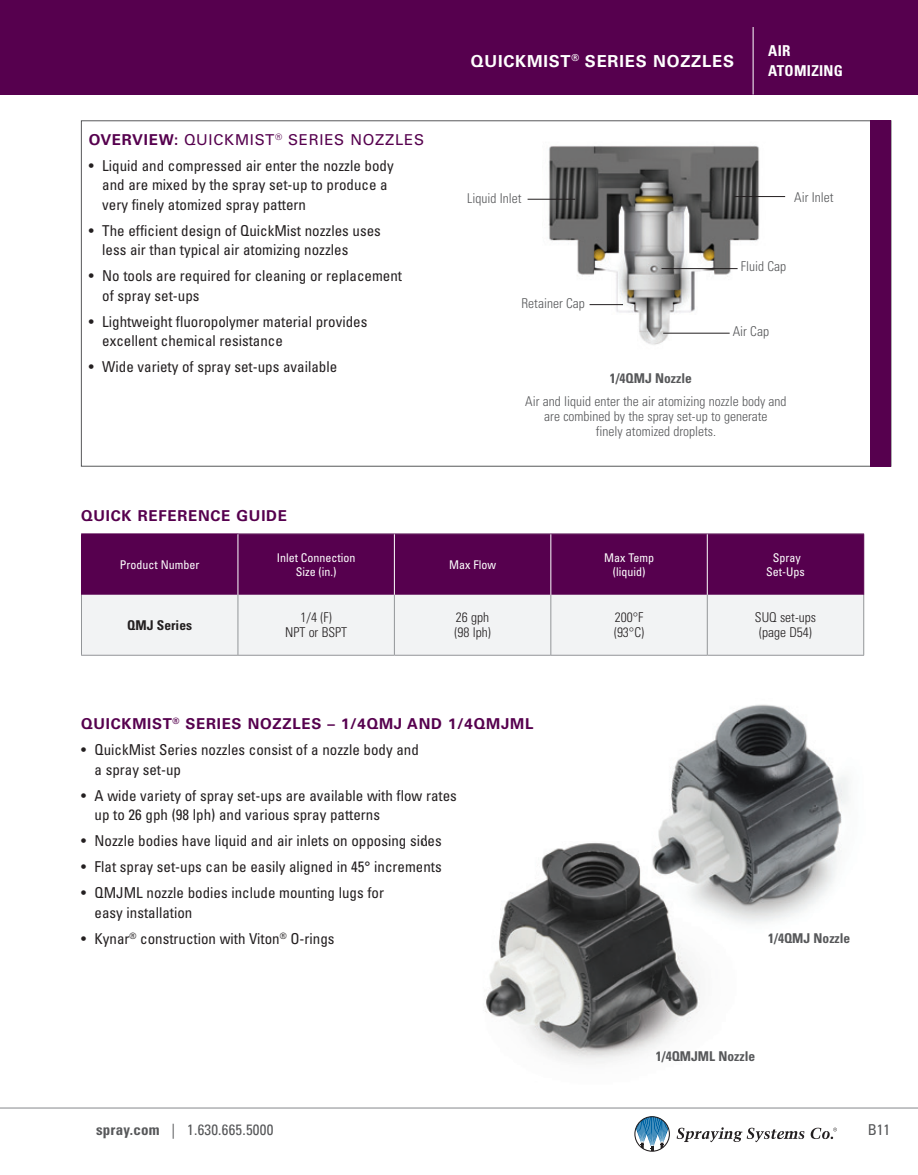
<style>
.page{position:relative;width:918px;height:1175px;background:#fff}
.page>*{position:absolute;margin:0;border:0;box-sizing:border-box;transform-origin:0 0}
.Page_Title{font:700 16.5px "Univers LT Std";letter-spacing:.05em;color:#fff}
.overview_bullets{font:condensed 15px/19.5px "Univers LT Std";color:#231f20}
.subhead{font:700 15px "Univers LT Std";letter-spacing:.05em;color:#56004e}
.subhead-2{font:15px "Univers LT Std";letter-spacing:.05em;color:#56004e}
.body{font:condensed 15px "Univers LT Std";letter-spacing:.015em;color:#57585a}
.t1{font:700 condensed 15px/19.5px "Univers LT Std";letter-spacing:.02em;color:#fff}
.gray_caption{font:300 condensed 13.5px/15px "Univers LT Std";color:#57585a;text-align:center}
.Quick_Ref_chart_body{font:300 condensed 13.5px/15px "Univers LT Std";color:#231f20;text-align:center}
.product_number{font:700 condensed 13.5px "Univers LT Std";color:#57585a}
.Quick_Ref_chart_body-2{font:700 condensed 13.5px "Univers LT Std";color:#231f20}
.t2{font:condensed 12px/13.5px "Univers LT Std";color:#fff;text-align:center}
.s1{font-weight:700}
</style>
<div class="page">
<div style="left:870px;top:121px;width:21px;height:346px;background:#56004e"></div>
<img style="left:543px;top:145px;width:223px;height:200px">
<div style="left:82px;top:534px;width:781px;height:61px;background:#56004e"></div>
<div style="left:82px;top:595px;width:781px;height:60px;background:#f2f3f4"></div>
<hr style="left:238px;top:533px;width:156px;height:1px;background:#6c2f68">
<hr style="left:394px;top:533px;width:157px;height:1px;background:#6c2f68">
<hr style="left:551px;top:533px;width:156px;height:1px;background:#6c2f68">
<hr style="left:707px;top:533px;width:157px;height:1px;background:#6c2f68">
<hr style="left:863px;top:534px;width:1px;height:61px;background:#56004e">
<hr style="left:81px;top:533px;width:157px;height:1px;background:#56004e">
<hr style="left:81px;top:534px;width:1px;height:61px;background:#56004e">
<hr style="left:238px;top:534px;width:1px;height:61px;background:#fff">
<hr style="left:394px;top:534px;width:1px;height:61px;background:#fff">
<hr style="left:550px;top:534px;width:1px;height:61px;background:#fff">
<hr style="left:707px;top:534px;width:1px;height:61px;background:#fff">
<hr style="left:81px;top:595px;width:1px;height:60px;background:#939598">
<hr style="left:238px;top:595px;width:1px;height:60px;background:#939598">
<hr style="left:394px;top:595px;width:1px;height:60px;background:#939598">
<hr style="left:550px;top:595px;width:1px;height:60px;background:#939598">
<hr style="left:707px;top:595px;width:1px;height:60px;background:#939598">
<hr style="left:863px;top:595px;width:1px;height:60px;background:#939598">
<hr style="left:81px;top:655px;width:157px;height:1px;background:#939598">
<hr style="left:238px;top:655px;width:156px;height:1px;background:#939598">
<hr style="left:394px;top:655px;width:157px;height:1px;background:#939598">
<hr style="left:551px;top:655px;width:156px;height:1px;background:#939598">
<hr style="left:707px;top:655px;width:157px;height:1px;background:#939598">
<hr style="left:528px;top:199px;width:47px;height:1px;background:#231f20">
<hr style="left:734px;top:196px;width:51px;height:1px;background:#231f20">
<hr style="left:590px;top:304px;width:33px;height:1px;background:#231f20">
<hr style="left:662px;top:268px;width:76px;height:1px;background:#231f20">
<hr style="left:663px;top:333px;width:67px;height:1px;background:#231f20">
<img style="left:658px;top:704px;width:191px;height:219px">
<img style="left:423px;top:841px;width:331px;height:268px">
<img style="left:486px;top:843px;width:212px;height:204px">
<hr style="left:0;top:1107px;width:918px;height:1px;background:#939598">
<svg style="left:634px;top:1116px;width:36px;height:35px"></svg>
<svg style="left:677px;top:1127px;width:127px;height:15px"></svg>
<svg style="left:811px;top:1127px;width:26px;height:12px"></svg>
<div style="left:0;top:0;width:918px;height:94px;background:#56004e"></div>
<hr style="left:753px;top:27px;width:1px;height:67px;background:#fff">
<p class="subhead-2" style="left:89px;top:130px;width:337px"><span class="s1">OVERVIEW:</span> QUICKMIST<sup>®</sup> SERIES NOZZLES</p>
<p class="overview_bullets" style="left:102px;top:155px;width:293px;text-indent:-14px">• Liquid and compressed air enter the nozzle body and are mixed by the spray set-up to produce a very finely atomized spray pattern</p>
<p class="overview_bullets" style="left:102px;top:220px;width:280px;text-indent:-14px">• The efficient design of QuickMist nozzles uses less air than typical air atomizing nozzles</p>
<p class="overview_bullets" style="left:102px;top:266px;width:301px;text-indent:-14px">• No tools are required for cleaning or replacement of spray set-ups</p>
<p class="overview_bullets" style="left:102px;top:311px;width:267px;text-indent:-14px">• Lightweight fluoropolymer material provides excellent chemical resistance</p>
<p class="overview_bullets" style="left:89px;top:357px;width:250px">• Wide variety of spray set-ups available</p>
<p class="Page_Title" style="left:471px;top:51px;width:265px">QUICKMIST<sup>®</sup> SERIES NOZZLES</p>
<p class="t1" style="left:768px;top:41px;width:76px">AIR<br>ATOMIZING</p>
<p class="gray_caption" style="left:467px;top:191px;width:56px">Liquid Inlet</p>
<p class="gray_caption" style="left:522px;top:295px;width:65px">Retainer Cap</p>
<p class="gray_caption" style="left:794px;top:190px;width:41px">Air Inlet</p>
<p class="gray_caption" style="left:741px;top:259px;width:47px">Fluid Cap</p>
<p class="gray_caption" style="left:733px;top:323px;width:38px">Air Cap</p>
<p class="product_number" style="left:610px;top:370px;width:84px">1/4QMJ Nozzle</p>
<p class="gray_caption" style="left:525px;top:394px;width:263px">Air and liquid enter the air atomizing nozzle body and are combined by the spray set-up to generate<br>finely atomized droplets.</p>
<p class="subhead" style="left:81px;top:507px;width:207px">QUICK REFERENCE GUIDE</p>
<p class="t2" style="left:120px;top:557px;width:81px">Product Number</p>
<p class="t2" style="left:277px;top:551px;width:80px">Inlet Connection<br>Size (in.)</p>
<p class="t2" style="left:449px;top:557px;width:48px">Max Flow</p>
<p class="t2" style="left:604px;top:551px;width:51px">Max Temp (liquid)</p>
<p class="t2" style="left:766px;top:551px;width:40px">Spray<br>Set-Ups</p>
<p class="Quick_Ref_chart_body-2" style="left:127px;top:616px;width:66px">QMJ Series</p>
<p class="Quick_Ref_chart_body" style="left:285px;top:610px;width:64px">1/4 (F)<br>NPT or BSPT</p>
<p class="Quick_Ref_chart_body" style="left:454px;top:610px;width:38px;text-align:left">26 gph (98 lph)</p>
<p class="Quick_Ref_chart_body" style="left:614px;top:610px;width:32px;text-align:left">200°F (93°C)</p>
<p class="Quick_Ref_chart_body" style="left:755px;top:610px;width:63px">SUQ set-ups (page D54)</p>
<p class="subhead" style="left:81px;top:715px;width:454px">QUICKMIST<sup>®</sup> SERIES NOZZLES – 1/4QMJ AND 1/4QMJML</p>
<p class="overview_bullets" style="left:95px;top:739px;width:326px;text-indent:-14px">• QuickMist Series nozzles consist of a nozzle body and a spray set-up</p>
<p class="overview_bullets" style="left:95px;top:785px;width:364px;text-indent:-14px">• A wide variety of spray set-ups are available with flow rates up to 26 gph (98 lph) and various spray patterns</p>
<p class="overview_bullets" style="left:81px;top:830px;width:362px">• Nozzle bodies have liquid and air inlets on opposing sides</p>
<p class="overview_bullets" style="left:81px;top:856px;width:362px">• Flat spray set-ups can be easily aligned in 45° increments</p>
<p class="overview_bullets" style="left:95px;top:882px;width:291px;text-indent:-14px">• QMJML nozzle bodies include mounting lugs for easy installation</p>
<p class="overview_bullets" style="left:81px;top:928px;width:255px">• Kynar<sup>®</sup> construction with Viton<sup>®</sup> O-rings</p>
<p class="product_number" style="left:768px;top:929px;width:84px">1/4QMJ Nozzle</p>
<p class="body" style="left:96px;top:1120px;width:179px"><span class="s1">spray.com</span> | 1.630.665.5000</p>
<p class="product_number" style="left:656px;top:1047px;width:101px">1/4QMJML Nozzle</p>
<p class="body" style="left:868px;top:1120px;width:24px">B11</p>
</div>
